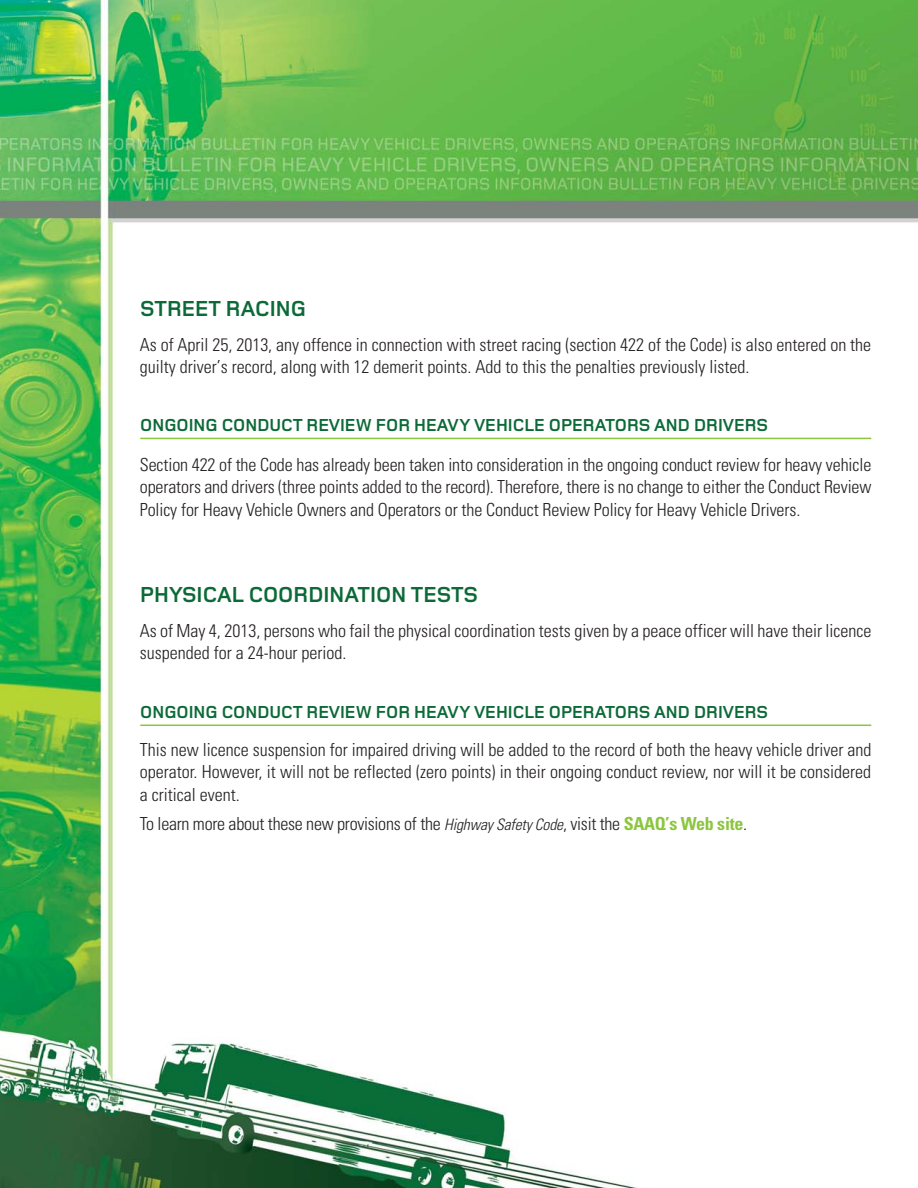
<style>
.page{position:relative;width:918px;height:1188px;background:#fff}
.page>*{position:absolute;margin:0;border:0;box-sizing:border-box;transform-origin:0 0}
.t1{font:700 22.5px "Monoline Remixed";color:#0b6a37}
.t2{font:300 condensed 18px/22.5px "Univers";color:#231f20}
.t3{font:700 18px "Monoline Remixed";color:#0b6a37}
.s1{font-style:italic;font-size:15.75px}
.s2{font-weight:700;color:#8cc63f}
</style>
<div class="page">
<img style="left:0;top:0;width:918px;height:1187px">
<hr style="left:140px;top:437px;width:731px;height:2px;background:#8cc63f">
<hr style="left:140px;top:724px;width:731px;height:2px;background:#8cc63f">
<p class="t1" style="left:140px;top:300px;width:167px">STREET RACING</p>
<p class="t2" style="left:140px;top:335px;width:733px">As of April 25, 2013, any offence in connection with street racing (section 422 of the Code) is also entered on the guilty driver’s record, along with 12 demerit points. Add to this the penalties previously listed.</p>
<p class="t3" style="left:140px;top:419px;width:629px">ONGOING CONDUCT REVIEW FOR HEAVY VEHICLE OPERATORS AND DRIVERS</p>
<p class="t2" style="left:140px;top:455px;width:733px;text-align:justify">Section 422 of the Code has already been taken into consideration in the ongoing conduct review for heavy vehicle operators and drivers (three points added to the record). Therefore, there is no change to either the Conduct Review Policy for Heavy Vehicle Owners and Operators or the Conduct Review Policy for Heavy Vehicle Drivers.</p>
<p class="t1" style="left:140px;top:587px;width:339px">PHYSICAL COORDINATION TESTS</p>
<p class="t2" style="left:140px;top:620px;width:733px">As of May 4, 2013, persons who fail the physical coordination tests given by a peace officer will have their licence suspended for a 24-hour period.</p>
<p class="t3" style="left:140px;top:706px;width:629px">ONGOING CONDUCT REVIEW FOR HEAVY VEHICLE OPERATORS AND DRIVERS</p>
<p class="t2" style="left:140px;top:740px;width:733px;text-align:justify">This new licence suspension for impaired driving will be added to the record of both the heavy vehicle driver and operator. However, it will not be reflected (zero points) in their ongoing conduct review, nor will it be considered a critical event.</p>
<p class="t2" style="left:140px;top:814px;width:609px">To learn more about these new provisions of the <span class="s1">Highway Safety Code</span>, visit the <span class="s2">SAAQ’s Web site</span>.</p>
</div>
